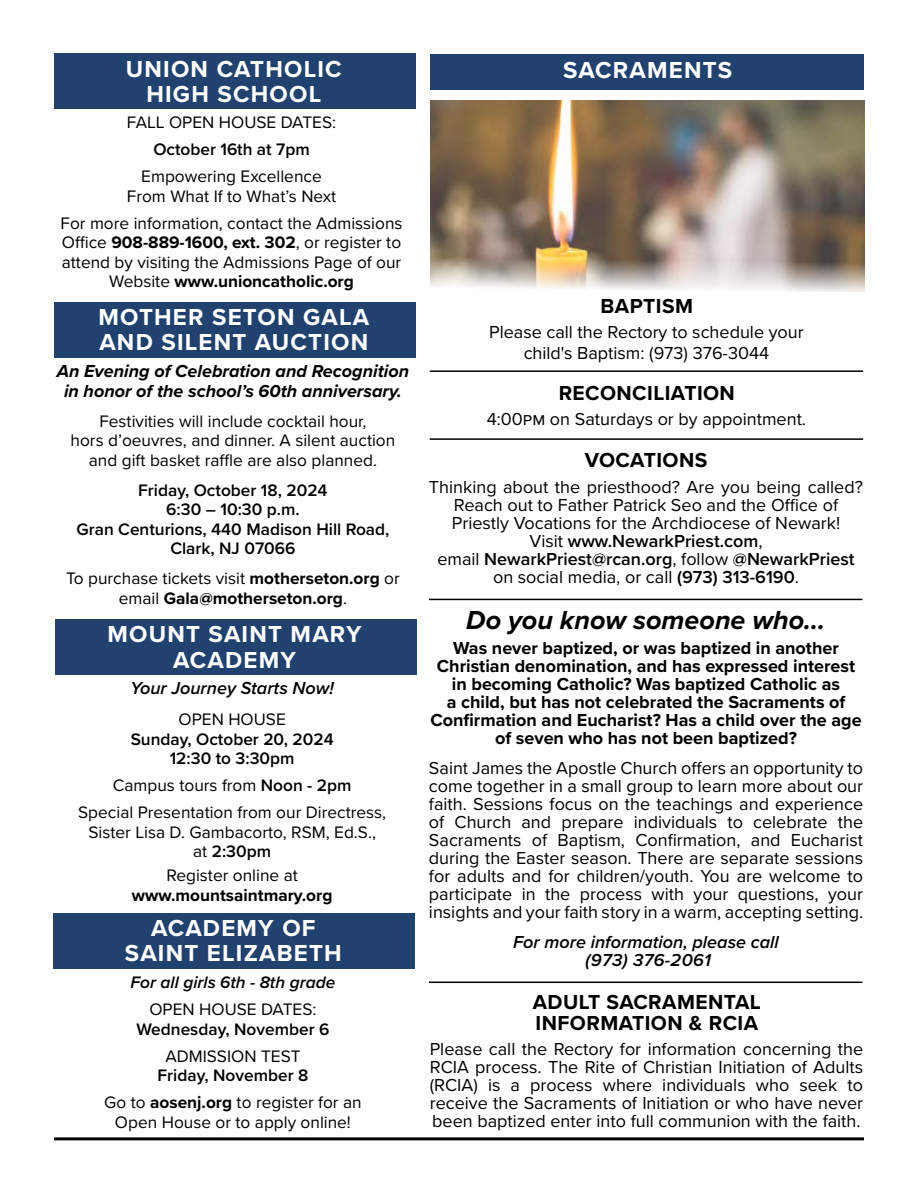
<style>
.page{position:relative;width:918px;height:1195px;background:#fff}
.page>*{position:absolute;margin:0;border:0;box-sizing:border-box;transform-origin:0 0}
.t1{font:italic 700 27px "Proxima Nova";color:#000}
.t2{font:700 24px/25.5px "Proxima Nova";letter-spacing:.05em;color:#fff;text-align:center}
.t3{font:700 21px/21px "Proxima Nova";letter-spacing:.02em;color:#000}
.t4{font:18px/18px "Proxima Nova";color:#000;text-align:center}
.t5{font:700 18px/18px "Proxima Nova";color:#000;text-align:center}
.t6{font:italic 700 18px/19.5px "Proxima Nova";color:#000;text-align:center}
.t7{font:italic 600 18px/18px "Proxima Nova";color:#000;text-align:center}
.t8{font:17.25px/19.5px "Proxima Nova";color:#000;text-align:center}
.t9{font:600 17.25px/19.5px "Proxima Nova";color:#000;text-align:center}
.t10{font:700 17.25px/19.5px "Proxima Nova";color:#000;text-align:center}
.t11{font:italic 600 17.25px "Proxima Nova";color:#000}
.s1{font-weight:700}
.s2{font-weight:400}
.s3{font-weight:600}
</style>
<div class="page">
<div style="left:431px;top:54px;width:433px;height:35px;background:#21426f"></div>
<hr style="left:430px;top:370px;width:433px;height:2px;background:#000">
<img style="left:431px;top:101px;width:434px;height:190px">
<hr style="left:430px;top:438px;width:433px;height:2px;background:#000">
<hr style="left:429px;top:599px;width:433px;height:1px;background:#000">
<hr style="left:429px;top:981px;width:433px;height:2px;background:#000">
<hr style="left:54px;top:1137px;width:810px;height:3px;background:#000">
<div style="left:55px;top:619px;width:362px;height:56px;background:#21426f"></div>
<div style="left:54px;top:913px;width:361px;height:55px;background:#21426f"></div>
<div style="left:54px;top:54px;width:362px;height:55px;background:#21426f"></div>
<div style="left:54px;top:302px;width:362px;height:55px;background:#21426f"></div>
<h2 class="t2" style="left:126px;top:55px;width:217px">UNION CATHOLIC<br>HIGH SCHOOL</h2>
<p class="t8" style="left:127px;top:112px;width:211px">FALL OPEN HOUSE DATES:</p>
<p class="t9" style="left:153px;top:139px;width:158px">October 16th at 7pm</p>
<p class="t8" style="left:127px;top:166px;width:211px">Empowering Excellence<br>From What If to What’s Next</p>
<p class="t8" style="left:61px;top:212px;width:344px">For more information, contact the Admissions Office <span class="s1">908-889-1600, ext. 302</span>, or register to attend by visiting the Admissions Page of our Website <span class="s1">www.unioncatholic.org</span></p>
<h2 class="t2" style="left:98px;top:304px;width:272px;text-align:left">MOTHER SETON GALA<br>AND SILENT AUCTION</h2>
<p class="t6" style="left:57px;top:361px;width:354px">An Evening of Celebration and Recognition in honor of the school’s 60th anniversary.</p>
<p class="t8" style="left:71px;top:410px;width:326px">Festivities will include cocktail hour,<br>hors d’oeuvres, and dinner. A silent auction and gift basket raffle are also planned.</p>
<p class="t9" style="left:76px;top:480px;width:315px">Friday, October 18, 2024<br>6:30 – 10:30 p.m.<br>Gran Centurions, 440 Madison Hill Road,<br>Clark, NJ 07066</p>
<p class="t10" style="left:66px;top:568px;width:335px"><span class="s2">To purchase tickets visit</span> motherseton.org <span class="s2">or email</span> Gala@motherseton.org<span class="s2">.</span></p>
<h2 class="t2" style="left:107px;top:621px;width:256px">MOUNT SAINT MARY<br>ACADEMY</h2>
<p class="t7" style="left:131px;top:678px;width:205px">Your Journey Starts Now!</p>
<p class="t8" style="left:179px;top:709px;width:109px">OPEN HOUSE</p>
<p class="t9" style="left:131px;top:729px;width:204px">Sunday, October 20, 2024<br>12:30 to 3:30pm</p>
<p class="t8" style="left:78px;top:771px;width:309px;line-height:27px">Campus tours from <span class="s3">Noon - 2pm<br></span>Special Presentation from our Directress,</p>
<p class="t8" style="left:88px;top:822px;width:289px">Sister Lisa D. Gambacorto, RSM, Ed.S., at <span class="s3">2:30pm</span></p>
<p class="t8" style="left:167px;top:865px;width:133px">Register online at</p>
<p class="t10" style="left:132px;top:885px;width:202px">www.mountsaintmary.org</p>
<h2 class="t2" style="left:125px;top:915px;width:218px">ACADEMY OF<br>SAINT ELIZABETH</h2>
<p class="t11" style="left:131px;top:970px;width:206px">For all girls 6th - 8th grade</p>
<p class="t8" style="left:149px;top:999px;width:169px">OPEN HOUSE DATES:</p>
<p class="t9" style="left:136px;top:1019px;width:195px">Wednesday, November 6</p>
<p class="t8" style="left:165px;top:1045px;width:137px">ADMISSION TEST</p>
<p class="t8" style="left:104px;top:1061px;width:259px;line-height:27px"><span class="s3">Friday, November 8<br></span>Go to <span class="s1">aosenj.org</span> to register for an</p>
<p class="t8" style="left:115px;top:1111px;width:237px">Open House or to apply online!</p>
<h2 class="t2" style="left:563px;top:57px;width:171px">SACRAMENTS</h2>
<p class="t3" style="left:601px;top:295px;width:94px">BAPTISM</p>
<p class="t4" style="left:489px;top:321px;width:316px;line-height:21px">Please call the Rectory to schedule your child's Baptism: (973) 376-3044</p>
<p class="t3" style="left:559px;top:382px;width:178px">RECONCILIATION</p>
<p class="t4" style="left:487px;top:409px;width:321px">4:00pm on Saturdays or by appointment.</p>
<p class="t3" style="left:585px;top:449px;width:124px">VOCATIONS</p>
<p class="t4" style="left:429px;top:477px;width:436px">Thinking about the priesthood? Are you being called?<br>Reach out to Father Patrick Seo and the Office of Priestly Vocations for the Archdiocese of Newark!<br>Visit <span class="s3">www.NewarkPriest.com</span>,<br>email <span class="s3">NewarkPriest@rcan.org</span>, follow <span class="s3">@NewarkPriest </span>on social media, or call <span class="s3">(973) 313-6190</span>.</p>
<h1 class="t1" style="left:466px;top:600px;width:360px">Do you know someone who...</h1>
<p class="t5" style="left:430px;top:639px;width:433px">Was never baptized, or was baptized in another Christian denomination, and has expressed interest in becoming Catholic? Was baptized Catholic as<br>a child, but has not celebrated the Sacraments of Confirmation and Eucharist? Has a child over the age of seven who has not been baptized?</p>
<p class="t4" style="left:429px;top:758px;width:436px;text-align:justify">Saint James the Apostle Church offers an opportunity to come together in a small group to learn more about our faith. Sessions focus on the teachings and experience of Church and prepare individuals to celebrate the Sacraments of Baptism, Confirmation, and Eucharist during the Easter season. There are separate sessions for adults and for children/youth. You are welcome to participate in the process with your questions, your insights and your faith story in a warm, accepting setting.</p>
<p class="t7" style="left:513px;top:932px;width:267px">For more information, please call (973) 376-2061</p>
<p class="t3" style="left:533px;top:991px;width:230px">ADULT SACRAMENTAL<br>INFORMATION &amp; RCIA</p>
<p class="t4" style="left:430px;top:1039px;width:435px;text-align:justify">Please call the Rectory for information concerning the RCIA process. The Rite of Christian Initiation of Adults (RCIA) is a process where individuals who seek to receive the Sacraments of Initiation or who have never been baptized enter into full communion with the faith.</p>
</div>
